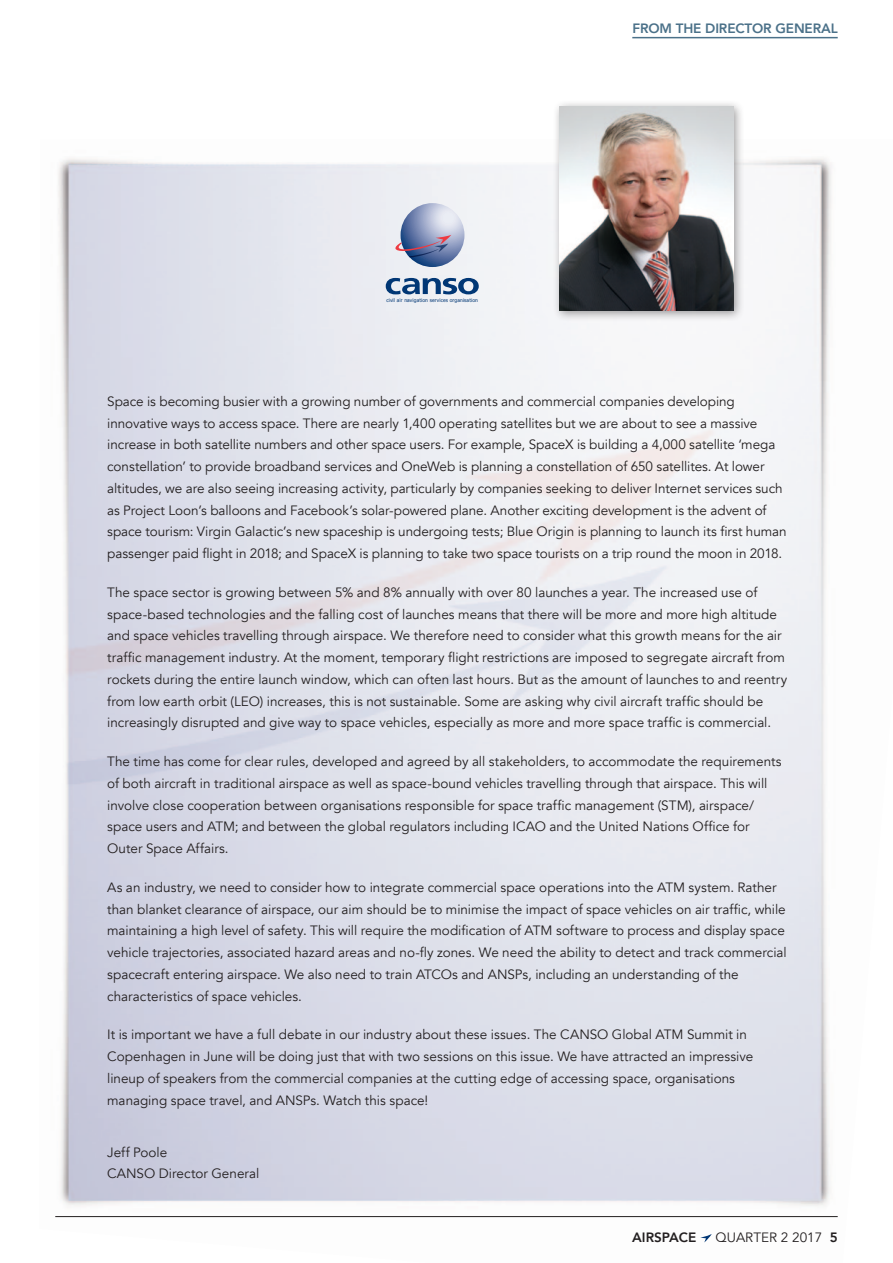
<style>
.page{position:relative;width:893px;height:1263px;background:#fff}
.page>*{position:absolute;margin:0;border:0;box-sizing:border-box;transform-origin:0 0}
.t1{font:13.5px/21.8px "Avenir";color:#231f20}
.t2{font:800 13.5px "Avenir";letter-spacing:-.01em;color:#4b7189}
.t3{font:800 13.5px "Avenir";color:#231f20}
.t4{font:4.95px "Tahoma";letter-spacing:.02em;color:#013775}
.s1{font-weight:800}
</style>
<div class="page">
<img style="left:55px;top:158px;width:783px;height:1085px">
<svg style="left:401px;top:203px;width:63px;height:64px;background:#98a6c6"></svg>
<svg style="left:395px;top:235px;width:56px;height:23px"></svg>
<svg style="left:386px;top:278px;width:93px;height:16px"></svg>
<div style="left:553px;top:100px;width:191px;height:222px;background:#231f20;opacity:.45"></div>
<img style="left:560px;top:107px;width:173px;height:204px">
<hr style="left:55px;top:1216px;width:783px;height:1px;background:#231f20">
<svg style="left:700px;top:1234px;width:12px;height:8px"></svg>
<hr style="left:632px;top:37px;width:206px;height:1px;background:#4b7189">
<p class="t4" style="left:386px;top:297px;width:93px">civil air navigation services organisation</p>
<p class="t2" style="left:632px;top:17px;width:207px">FROM THE DIRECTOR GENERAL</p>
<p class="t1" style="left:107px;top:390px;width:681px">Space is becoming busier with a growing number of governments and commercial companies developing innovative ways to access space. There are nearly 1,400 operating satellites but we are about to see a massive increase in both satellite numbers and other space users. For example, SpaceX is building a 4,000 satellite ‘mega constellation’ to provide broadband services and OneWeb is planning a constellation of 650 satellites. At lower altitudes, we are also seeing increasing activity, particularly by companies seeking to deliver I nternet services such as Project Loon’s balloons and Facebook’s solar-powered plane. Another exciting development is the advent of space tourism: Virgin Galactic’s new spaceship is undergoing tests; Blue Origin is planning to launch its first human passenger paid flight in 2018; and SpaceX is planning to take two space tourists on a trip round the moon in 2018.</p>
<p class="t1" style="left:107px;top:581px;width:682px">The space sector is growing between 5% and 8% annually with over 80 launches a year. The increased use of space-based technologies and the falling cost of launches means that there will be more and more high altitude and space vehicles travelling through airspace. We therefore need to consider what this growth means for the air traffic management industry. At the moment, temporary flight restrictions are imposed to segregate aircraft from rockets during the entire launch window, which can often last hours. But as the amount of launches to and reentry from low earth orbit (LEO) increases, this is not sustainable. Some are asking why civil aircraft traffic should be increasingly disrupted and give way to space vehicles, especially as more and more space traffic is commercial.</p>
<p class="t1" style="left:107px;top:751px;width:676px">The time has come for clear rules, developed and agreed by all stakeholders, to accommodate the requirements of both aircraft in traditional airspace as well as space-bound vehicles travelling through that airspace. This will involve close cooperation between organisations responsible for space traffic management (STM), airspace/ space users and ATM; and between the global regulators including ICAO and the United Nations Office for Outer Space Affairs.</p>
<p class="t1" style="left:107px;top:876px;width:681px">As an industry, we need to consider how to integrate commercial space operations into the ATM system. Rather than blanket clearance of airspace, our aim should be to minimise the impact of space vehicles on air traffic, while maintaining a high level of safety. This will require the modification of ATM software to process and display space vehicle trajectories, associated hazard areas and no-fly zones. We need the ability to detect and track commercial spacecraft entering airspace. We also need to train ATCOs and ANSPs, including an understanding of the characteristics of space vehicles.</p>
<p class="t1" style="left:107px;top:1024px;width:648px">It is important we have a full debate in our industry about these issues. The CANSO Global ATM Summit in Copenhagen in June will be doing just that with two sessions on this issue. We have attracted an impressive lineup of speakers from the commercial companies at the cutting edge of accessing space, organisations managing space travel, and ANSPs. Watch this space!</p>
<p class="t1" style="left:107px;top:1142px;width:154px;line-height:20.7px">Jeff Poole<br>CANSO Director General</p>
<p class="t3" style="left:632px;top:1227px;width:66px">AIRSPACE</p>
<p class="t1" style="left:715px;top:1227px;width:124px">QUARTER 2 2017 <span class="s1">5</span></p>
</div>
